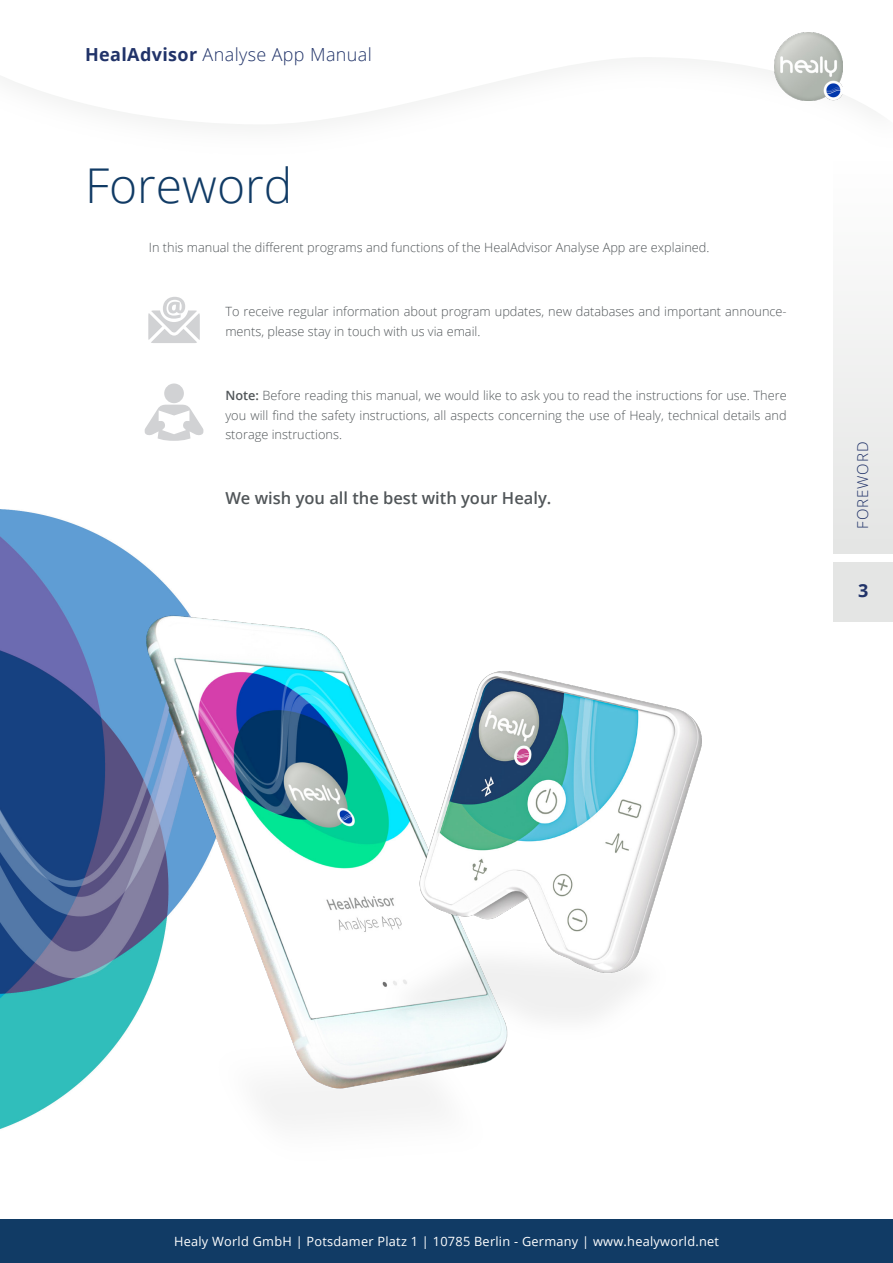
<style>
.page{position:relative;width:893px;height:1263px;background:#fff}
.page>*{position:absolute;margin:0;border:0;box-sizing:border-box;transform-origin:0 0}
.B_Ü1{font:300 48px "Open Sans";color:#113b65}
.t1{font:300 18px "Open Sans";letter-spacing:.02em;color:#213369}
.t2{font:700 18px "Open Sans";color:#213369}
.B_Fließtext{font:600 16.5px "Open Sans";color:#515659}
.t3{font:300 15px "Open Sans";letter-spacing:.06em;color:#213369}
.B_Fließtext-2{font:300 12.75px/19.5px "Open Sans";color:#515659}
.t4{font:12.75px "Open Sans";letter-spacing:.02em;color:#fff}
.s1{font-weight:700}
.s2{font-weight:600}
</style>
<div class="page">
<div style="left:833px;top:161px;width:60px;height:392px;background:linear-gradient(to right,#f1f1f1,#f1f1f1)"></div>
<div style="left:833px;top:562px;width:60px;height:59px;background:#e4e5e4"></div>
<div style="left:0;top:1219px;width:893px;height:44px;background:#113b65"></div>
<svg style="left:4px;top:58px;width:867px;height:66px"></svg>
<img style="left:774px;top:32px;width:69px;height:69px">
<img style="left:0;top:509px;width:187px;height:620px">
<svg style="left:144px;top:383px;width:60px;height:58px"></svg>
<svg style="left:148px;top:297px;width:52px;height:46px"></svg>
<img style="left:140px;top:611px;width:297px;height:518px">
<img style="left:312px;top:611px;width:390px;height:491px">
<h2 class="t1" style="left:85px;top:43px;width:288px"><span class="s1">HealAdvisor</span> Analyse App Manual</h2>
<p class="B_Ü1" style="left:85px;top:152px;width:209px">Foreword</p>
<p class="B_Fließtext-2" style="left:149px;top:237px;width:562px">In this manual the different programs and functions of the HealAdvisor Analyse App are explained.</p>
<p class="B_Fließtext-2" style="left:225px;top:302px;width:563px">To receive regular information about program updates, new databases and important announce&shy;ments, please stay in touch with us via email.</p>
<p class="B_Fließtext-2" style="left:225px;top:386px;width:563px;text-align:justify"><span class="s2">Note:</span> Before reading this manual, we would like to ask you to read the instructions for use. There you will find the safety instructions, all aspects concerning the use of Healy, technical details and storage instructions.</p>
<p class="B_Fließtext" style="left:225px;top:487px;width:327px">We wish you all the best with your Healy.</p>
<p class="t3" style="left:852px;top:529px;width:88px;rotate:-90deg">FOREWORD</p>
<h2 class="t2" style="left:858px;top:578px;width:12px">3</h2>
<p class="t4" style="left:174px;top:1233px;width:546px">Healy World GmbH | Potsdamer Platz 1 | 10785 Berlin - Germany | www.healyworld.net</p>
</div>
